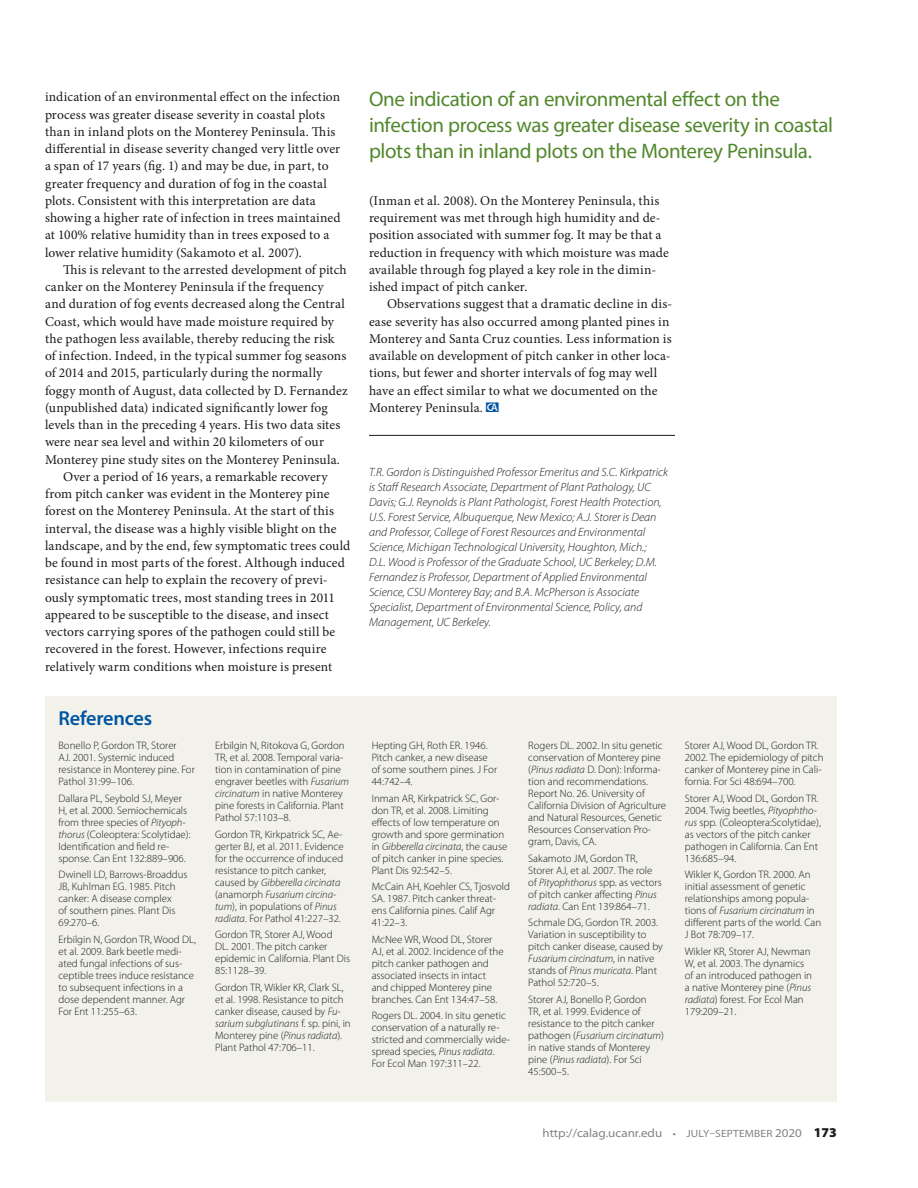
<style>
.page{position:relative;width:918px;height:1188px;background:#fff}
.page>*{position:absolute;margin:0;border:0;box-sizing:border-box;transform-origin:0 0}
.t1{font:21px/25.8px "Myriad Pro";letter-spacing:-.02em;color:#52882d}
.RF_H2{font:600 20.25px "Myriad Pro";letter-spacing:-.01em;color:#0055a2}
.P2{font:13.5px/17.2px "Minion Pro";letter-spacing:.01em;color:#1c1b1b}
.P1{font:13.5px/17.2px "Minion Pro";letter-spacing:.01em;color:#1c1b1b}
.AC{font:italic 300 12px/15px "Myriad Pro";color:#1c1b1b}
.t2{font:semi-expanded 12px "Myriad Pro";color:#7e817b}
.RF{font:300 10.8px/12px "Myriad Pro";color:#1c1b1b}
.s1{font-style:italic}
.s2{font-size:10.5px}
.s3{font-weight:900;font-stretch:normal;font-size:13.5px;color:#1c1b1b}
</style>
<div class="page">
<hr style="left:369px;top:435px;width:306px;height:1px;background:#1c1b1b">
<div style="left:45px;top:697px;width:792px;height:405px;background:#f2f2eb"></div>
<p class="P1" style="left:45px;top:88px;width:297px">indication of an environmental effect on the infection process was greater disease severity in coastal plots than in inland plots on the Monterey Peninsula. This differential in disease severity changed very little over a span of 17 years (fig. 1) and may be due, in part, to greater frequency and duration of fog in the coastal plots. Consistent with this interpretation are data showing a higher rate of infection in trees maintained at 100% relative humidity than in trees exposed to a lower relative humidity (Sakamoto et al. 2007).</p>
<p class="P2" style="left:45px;top:261px;width:304px;text-indent:18px">This is relevant to the arrested development of pitch canker on the Monterey Peninsula if the frequency and duration of fog events decreased along the Central Coast, which would have made moisture required by the pathogen less available, thereby reducing the risk of infection. Indeed, in the typical summer fog seasons of 2014 and 2015, particularly during the normally foggy month of August, data collected by D. Fernandez (unpublished data) indicated significantly lower fog levels than in the preceding 4 years. His two data sites were near sea level and within 20 kilometers of our Monterey pine study sites on the Monterey Peninsula.</p>
<p class="P2" style="left:45px;top:468px;width:307px;text-indent:18px">Over a period of 16 years, a remarkable recovery from pitch canker was evident in the Monterey pine forest on the Monterey Peninsula. At the start of this interval, the disease was a highly visible blight on the landscape, and by the end, few symptomatic trees could be found in most parts of the forest. Although induced resistance can help to explain the recovery of previ&shy;ously symptomatic trees, most standing trees in 2011 appeared to be susceptible to the disease, and insect vectors carrying spores of the pathogen could still be recovered in the forest. However, infections require relatively warm conditions when moisture is present</p>
<h2 class="RF_H2" style="left:59px;top:706px;width:95px">References</h2>
<p class="RF" style="left:59px;top:740px;width:138px">Bonello P, Gordon TR, Storer<br>AJ. 2001. Systemic induced resistance in Monterey pine. For<br>Pathol 31:99–106.</p>
<p class="RF" style="left:59px;top:792px;width:134px">Dallara PL, Seybold SJ, Meyer<br>H, et al. 2000. Semiochemicals from three species of <span class="s1">Pityoph&shy;thorus</span> (Coleoptera: Scolytidae):<br>Identification and field re&shy;sponse. Can Ent 132:889–906.</p>
<p class="RF" style="left:59px;top:869px;width:131px">Dwinell LD, Barrows-Broaddus<br>JB, Kuhlman EG. 1985. Pitch canker: A disease complex<br>of southern pines. Plant Dis<br>69:270–6.</p>
<p class="RF" style="left:59px;top:933px;width:139px">Erbilgin N, Gordon TR, Wood DL, et al. 2009. Bark beetle medi&shy;ated fungal infections of sus&shy;ceptible trees induce resistance to subsequent infections in a dose dependent manner. Agr<br>For Ent 11:255–63.</p>
<p class="RF" style="left:215px;top:740px;width:136px">Erbilgin N, Ritokova G, Gordon<br>TR, et al. 2008. Temporal varia&shy;tion in contamination of pine engraver beetles with <span class="s1">Fusarium circinatum</span> in native Monterey pine forests in California. Plant<br>Pathol 57:1103–8.</p>
<p class="RF" style="left:215px;top:828px;width:130px">Gordon TR, Kirkpatrick SC, Ae&shy;gerter BJ, et al. 2011. Evidence for the occurrence of induced resistance to pitch canker, caused by <span class="s1">Gibberella circinata </span>(anamorph <span class="s1">Fusarium circina&shy;tum</span>), in populations of <span class="s1">Pinus radiata</span>. For Pathol 41:227–32.</p>
<p class="RF" style="left:215px;top:929px;width:136px">Gordon TR, Storer AJ, Wood<br>DL. 2001. The pitch canker epidemic in California. Plant Dis<br>85:1128–39.</p>
<p class="RF" style="left:215px;top:981px;width:137px">Gordon TR, Wikler KR, Clark SL, et al. 1998. Resistance to pitch canker disease, caused by <span class="s1">Fu&shy;sarium subglutinans</span> f. sp. pini, in<br>Monterey pine (<span class="s1">Pinus radiata</span>).<br>Plant Pathol 47:706–11.</p>
<h1 class="t1" style="left:369px;top:86px;width:466px">One indication of an environmental effect on the infection process was greater disease severity in coastal plots than in inland plots on the Monterey Peninsula.</h1>
<p class="P2" style="left:369px;top:192px;width:301px">(Inman et al. 2008). On the Monterey Peninsula, this requirement was met through high humidity and de&shy;position associated with summer fog. It may be that a reduction in frequency with which moisture was made available through fog played a key role in the dimin&shy;ished impact of pitch canker.</p>
<p class="P2" style="left:369px;top:295px;width:305px;text-indent:18px">Observations suggest that a dramatic decline in dis&shy;ease severity has also occurred among planted pines in Monterey and Santa Cruz counties. Less information is available on development of pitch canker in other loca&shy;tions, but fewer and shorter intervals of fog may well have an effect similar to what we documented on the Monterey Peninsula.</p>
<p class="AC" style="left:369px;top:465px;width:301px">T.R. Gordon is Distinguished Professor Emeritus and S.C. Kirkpatrick is Staff Research Associate, Department of Plant Pathology, UC Davis; G.J. Reynolds is Plant Pathologist, Forest Health Protection, U.S. Forest Service, Albuquerque, New Mexico; A.J. Storer is Dean and Professor, College of Forest Resources and Environmental Science, Michigan Technological University, Houghton, Mich.;<br>D.L. Wood is Professor of the Graduate School, UC Berkeley; D.M.<br>Fernandez is Professor, Department of Applied Environmental Science, CSU Monterey Bay; and B.A. McPherson is Associate Specialist, Department of Environmental Science, Policy, and Management, UC Berkeley.</p>
<p class="RF" style="left:372px;top:740px;width:127px">Hepting GH, Roth ER. 1946.<br>Pitch canker, a new disease of some southern pines. J For<br>44:742–4.</p>
<p class="RF" style="left:372px;top:792px;width:137px">Inman AR, Kirkpatrick SC, Gor&shy;don TR, et al. 2008. Limiting effects of low temperature on growth and spore germination in <span class="s1">Gibberella circinata</span>, the cause of pitch canker in pine species.<br>Plant Dis 92:542–5.</p>
<p class="RF" style="left:372px;top:881px;width:140px">McCain AH, Koehler CS, Tjosvold<br>SA. 1987. Pitch canker threat&shy;ens California pines. Calif Agr<br>41:22–3.</p>
<p class="RF" style="left:372px;top:933px;width:133px">McNee WR, Wood DL, Storer<br>AJ, et al. 2002. Incidence of the pitch canker pathogen and associated insects in intact and chipped Monterey pine branches. Can Ent 134:47–58.</p>
<p class="RF" style="left:372px;top:1010px;width:140px">Rogers DL. 2004. In situ genetic conservation of a naturally re&shy;stricted and commercially wide&shy;spread species, <span class="s1">Pinus radiata</span>.<br>For Ecol Man 197:311–22.</p>
<p class="RF" style="left:528px;top:740px;width:139px">Rogers DL. 2002. In situ genetic conservation of Monterey pine (<span class="s1">Pinus radiata</span> D. Don): Informa&shy;tion and recommendations.<br>Report No. 26. University of<br>California Division of Agriculture and Natural Resources, Genetic<br>Resources Conservation Pro&shy;gram, Davis, CA.</p>
<p class="RF" style="left:528px;top:852px;width:135px">Sakamoto JM, Gordon TR,<br>Storer AJ, et al. 2007. The role of <span class="s1">Pityophthorus</span> spp. as vectors of pitch canker affecting <span class="s1">Pinus radiata</span>. Can Ent 139:864–71.</p>
<p class="RF" style="left:528px;top:917px;width:136px">Schmale DG, Gordon TR. 2003.<br>Variation in susceptibility to pitch canker disease, caused by<br><span class="s1">Fusarium circinatum</span>, in native stands of <span class="s1">Pinus muricata</span>. Plant<br>Pathol 52:720–5.</p>
<p class="RF" style="left:528px;top:993px;width:137px">Storer AJ, Bonello P, Gordon<br>TR, et al. 1999. Evidence of resistance to the pitch canker pathogen (<span class="s1">Fusarium circinatum</span>) in native stands of Monterey pine (<span class="s1">Pinus radiata</span>). For Sci<br>45:500–5.</p>
<p class="RF" style="left:685px;top:740px;width:140px">Storer AJ, Wood DL, Gordon TR.<br>2002. The epidemiology of pitch canker of Monterey pine in Cali&shy;fornia. For Sci 48:694–700.</p>
<p class="RF" style="left:685px;top:792px;width:138px">Storer AJ, Wood DL, Gordon TR.<br>2004. Twig beetles, <span class="s1">Pityophtho&shy;rus</span> spp. (Coleoptera:Scolytidae), as vectors of the pitch canker pathogen in California. Can Ent<br>136:685–94.</p>
<p class="RF" style="left:685px;top:869px;width:138px">Wikler K, Gordon TR. 2000. An initial assessment of genetic relationships among popula&shy;tions of <span class="s1">Fusarium circinatum</span> in different parts of the world. Can<br>J Bot 78:709–17.</p>
<p class="RF" style="left:685px;top:945px;width:129px">Wikler KR, Storer AJ, Newman<br>W, et al. 2003. The dynamics of an introduced pathogen in a native Monterey pine (<span class="s1">Pinus radiata</span>) forest. For Ecol Man<br>179:209–21.</p>
<p class="t2" style="left:542px;top:1126px;width:296px">http://calag.ucanr.edu <span class="s2">• JULY–SEPTEMBER</span> 2020 <span class="s3">173</span></p>
</div>
